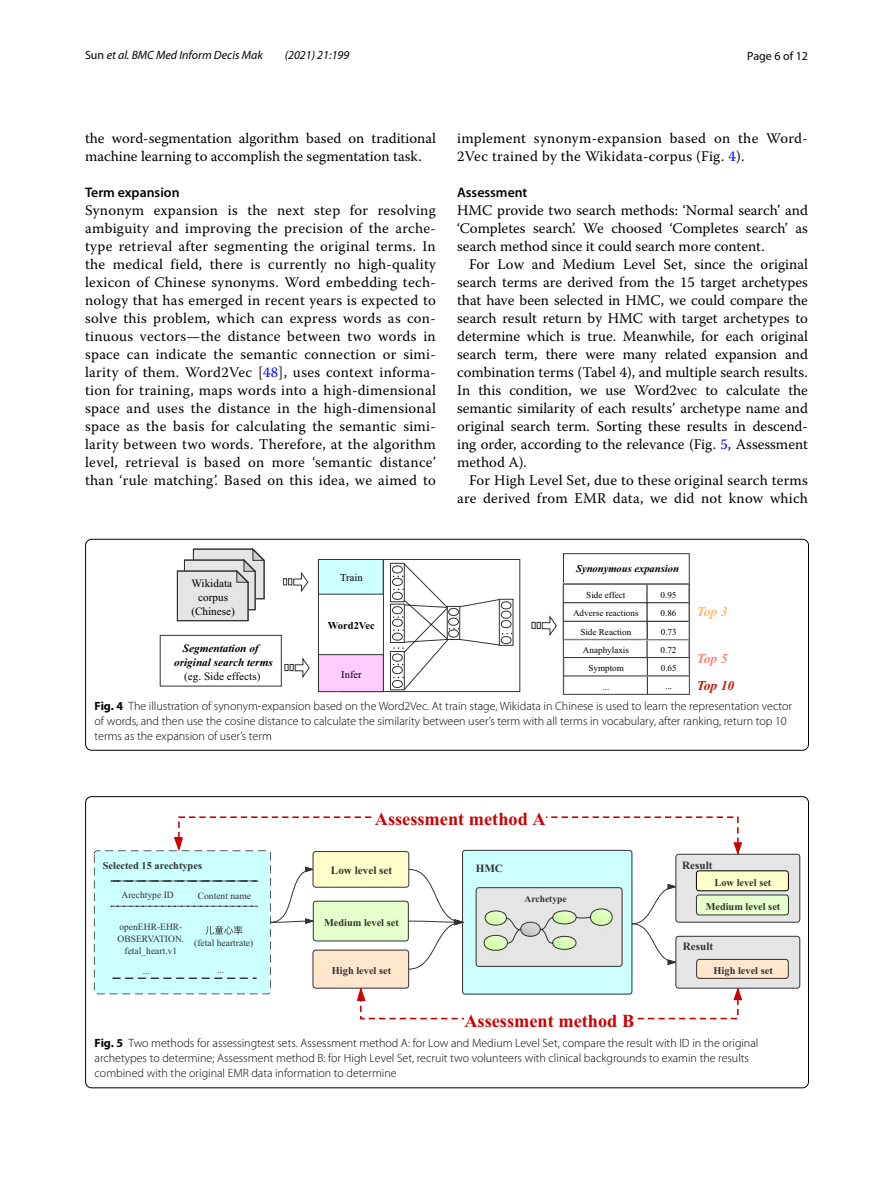
<style>
.page{position:relative;width:893px;height:1187px;background:#fff}
.page>*{position:absolute;margin:0;border:0;box-sizing:border-box;transform-origin:0 0}
.t1{font:18.3px "Times New Roman PS Bold MT4";color:#c00}
.t2{font:14.7px/18px "Warnock Pro";letter-spacing:.01em;color:#000;text-align:justify}
.t3{font:600 13.8px "Myriad Pro";color:#000}
.t4{font:13.5px "Times New Roman PS Bold Italic MT3";color:#c71500}
.t5{font:13.5px "Times New Roman PS Bold Italic MT3";color:#ffb564}
.t6{font:13.5px "Times New Roman PS Bold Italic MT3";color:#ff7e72}
.t7{font:300 12px/15px "Myriad Pro";color:#000}
.t8{font:italic 12px "Myriad Pro";color:#000}
.t9{font:12px "Myriad Pro";color:#000}
.t10{font:11.25px/14.1px "Times New Roman PSMT5";color:#000;text-align:center}
.t11{font:11.25px/14.1px "Times New Roman PS Bold Italic MT2";color:#000;text-align:center}
.t12{font:11.1px "Times New Roman PS Bold MT4";color:#323232}
.t13{font:10.5px "Times New Roman PS Bold Italic MT2";color:#000}
.t14{font:10.5px "Times New Roman PSMT5";color:#000}
.t15{font:10.5px "Times New Roman PS Bold MT5";color:#000}
.t16{font:10.35px "Times New Roman PS Bold MT4";color:#323232}
.t17{font:9.6px/12px "Times New Roman PSMT4";color:#323232;text-align:center}
.t18{font:9.6px "Times New Roman PS Bold MT4";color:#323232}
.t19{font:9.15px "Times New Roman PSMT5";color:#000}
.s1{font-style:normal}
.s2{color:#00f}
.s3{font-weight:700}
</style>
<div class="page">
<div style="left:342px;top:559px;width:178px;height:133px;background:#fff;border:1px solid #323232"></div>
<svg style="left:390px;top:563px;width:2px;height:39px"></svg>
<svg style="left:177px;top:548px;width:89px;height:73px;background:#d3d3d3"></svg>
<div style="left:160px;top:635px;width:122px;height:51px;border:1px solid #323232"></div>
<div style="left:563px;top:553px;width:127px;height:104px;background:#fff;border:1px solid #323232"></div>
<div style="left:563px;top:620px;width:84px;height:20px;background:#fff;border:1px solid #323232"></div>
<div style="left:647px;top:621px;width:43px;height:19px;background:#fff;border:1px solid #323232"></div>
<div style="left:563px;top:602px;width:84px;height:19px;background:#fff;border:1px solid #323232"></div>
<div style="left:647px;top:602px;width:42px;height:19px;background:#fff;border:1px solid #323232"></div>
<div style="left:563px;top:639px;width:85px;height:19px;background:#fff"></div>
<div style="left:647px;top:639px;width:42px;height:19px;background:#fff"></div>
<svg style="left:512px;top:599px;width:1px;height:46px"></svg>
<svg style="left:390px;top:603px;width:2px;height:39px"></svg>
<svg style="left:390px;top:651px;width:2px;height:39px"></svg>
<svg style="left:392px;top:563px;width:120px;height:127px"></svg>
<div style="left:318px;top:559px;width:66px;height:131px;background:#fff;border:1px solid #323232"></div>
<div style="left:318px;top:559px;width:66px;height:35px;background:#cff;border:1px solid #323232"></div>
<div style="left:318px;top:654px;width:66px;height:38px;background:#fcf;border:1px solid #323232"></div>
<svg style="left:283px;top:571px;width:26px;height:22px"></svg>
<svg style="left:285px;top:657px;width:25px;height:21px"></svg>
<svg style="left:532px;top:615px;width:25px;height:21px"></svg>
<div style="left:563px;top:657px;width:85px;height:19px;background:#fff;border:1px solid #323232"></div>
<div style="left:647px;top:657px;width:43px;height:19px;background:#fff;border:1px solid #323232"></div>
<div style="left:563px;top:583px;width:127px;height:93px;border:1px solid #a5a5a5"></div>
<div style="left:563px;top:583px;width:127px;height:57px;border:1px solid #cdcdcd"></div>
<div style="left:563px;top:583px;width:127px;height:112px;border:1px solid #555"></div>
<div style="left:85px;top:539px;width:724px;height:211px;border:1px solid #000;border-radius:6px"></div>
<svg style="left:94px;top:816px;width:706px;height:203px"></svg>
<p class="t8" style="left:85px;top:48px;width:179px"><span class="s1">Sun</span> et al. BMC Med Inform Decis Mak</p>
<p class="t8" style="left:285px;top:48px;width:66px">(2021) 21:199</p>
<p class="t9" style="left:747px;top:48px;width:62px">Page 6 of 12</p>
<p class="t2" style="left:85px;top:128px;width:352px">the word-segmentation algorithm based on traditional machine learning to accomplish the segmentation task.</p>
<p class="t3" style="left:85px;top:183px;width:96px">Term expansion</p>
<p class="t2" style="left:85px;top:200px;width:352px">Synonym expansion is the next step for resolving ambiguity and improving the precision of the arche&shy;type retrieval after segmenting the original terms. In the medical field, there is currently no high-quality lexicon of Chinese synonyms. Word embedding tech&shy;nology that has emerged in recent years is expected to solve this problem, which can express words as con&shy;tinuous vectors—the distance between two words in space can indicate the semantic connection or simi&shy;larity of them. Word2Vec [<span class="s2">48</span>], uses context informa&shy;tion for training, maps words into a high-dimensional space and uses the distance in the high-dimensional space as the basis for calculating the semantic simi&shy;larity between two words. Therefore, at the algorithm level, retrieval is based on more ‘semantic distance’ than ‘rule matching’. Based on this idea, we aimed to</p>
<p class="t2" style="left:457px;top:128px;width:352px">implement synonym-expansion based on the Word-<br>2Vec trained by the Wikidata-corpus (Fig. <span class="s2">4</span>).</p>
<p class="t3" style="left:457px;top:183px;width:72px">Assessment</p>
<p class="t2" style="left:457px;top:200px;width:352px">HMC provide two search methods: ‘Normal search’ and ‘Completes search’. We choosed ‘Completes search’ as search method since it could search more content.</p>
<p class="t2" style="left:457px;top:254px;width:352px;text-indent:12px">For Low and Medium Level Set, since the original search terms are derived from the 15 target archetypes that have been selected in HMC, we could compare the search result return by HMC with target archetypes to determine which is true. Meanwhile, for each original search term, there were many related expansion and combination terms (Tabel 4), and multiple search results.<br>In this condition, we use Word2vec to calculate the semantic similarity of each results’ archetype name and original search term. Sorting these results in descend&shy;ing order, according to the relevance (Fig. <span class="s2">5</span>, Assessment method A).</p>
<p class="t2" style="left:457px;top:470px;width:352px;text-align:right">For High Level Set, due to these original search terms are derived from EMR data, we did not know which</p>
<p class="t13" style="left:576px;top:560px;width:104px">Synonymous expansion</p>
<p class="t14" style="left:340px;top:570px;width:24px">Train</p>
<p class="t10" style="left:191px;top:576px;width:45px">Wikidata corpus (Chinese)</p>
<p class="t11" style="left:174px;top:641px;width:100px">Segmentation of original search terms</p>
<p class="t10" style="left:184px;top:669px;width:78px">(eg. Side effects)</p>
<p class="t19" style="left:586px;top:588px;width:41px">Side effect</p>
<p class="t19" style="left:660px;top:588px;width:17px">0.95</p>
<p class="t19" style="left:580px;top:625px;width:52px">Side Reaction</p>
<p class="t19" style="left:661px;top:625px;width:17px">0.73</p>
<p class="t5" style="left:697px;top:602px;width:32px">Top 3</p>
<p class="t6" style="left:697px;top:649px;width:32px">Top 5</p>
<p class="t4" style="left:697px;top:675px;width:39px">Top 10</p>
<p class="t7" style="left:95px;top:698px;width:699px"><span class="s3">Fig. 4</span> The illustration of synonym-expansion based on the Word2Vec. At train stage, Wikidata in Chinese is used to learn the representation vector of words, and then use the cosine distance to calculate the similarity between user’s term with all terms in vocabulary, after ranking, return top 10 terms as the expansion of user’s term</p>
<p class="t19" style="left:573px;top:607px;width:67px">Adverse reactions</p>
<p class="t19" style="left:661px;top:607px;width:17px">0.86</p>
<p class="t19" style="left:583px;top:643px;width:48px">Anaphylaxis</p>
<p class="t19" style="left:661px;top:644px;width:17px">0.72</p>
<p class="t15" style="left:328px;top:618px;width:48px">Word2Vec</p>
<p class="t19" style="left:588px;top:661px;width:37px">Symptom</p>
<p class="t19" style="left:661px;top:661px;width:17px">0.65</p>
<p class="t19" style="left:603px;top:680px;width:8px">...</p>
<p class="t19" style="left:665px;top:680px;width:8px">...</p>
<p class="t14" style="left:341px;top:667px;width:22px">Infer</p>
<p class="t1" style="left:375px;top:806px;width:172px">Assessment method A</p>
<p class="t16" style="left:103px;top:858px;width:101px">Selected 15 arechtypes</p>
<p class="t17" style="left:122px;top:888px;width:54px">Arechtype ID</p>
<p class="t17" style="left:118px;top:920px;width:68px">openEHR-EHR-<br>OBSERVATION. fetal_heart.v1</p>
<p class="t17" style="left:143px;top:964px;width:9px">...</p>
<p class="t17" style="left:198px;top:889px;width:55px">Content name</p>
<p class="t17" style="left:194px;top:936px;width:61px">(fetal heartrate)</p>
<p class="t17" style="left:217px;top:963px;width:9px">...</p>
<p class="t12" style="left:331px;top:862px;width:63px">Low level set</p>
<p class="t12" style="left:476px;top:860px;width:29px">HMC</p>
<p class="t16" style="left:324px;top:915px;width:76px">Medium level set</p>
<p class="t16" style="left:332px;top:963px;width:61px">High level set</p>
<p class="t18" style="left:525px;top:892px;width:44px">Archetype</p>
<p class="t12" style="left:682px;top:857px;width:32px">Result</p>
<p class="t16" style="left:714px;top:874px;width:58px">Low level set</p>
<p class="t16" style="left:706px;top:899px;width:76px">Medium level set</p>
<p class="t12" style="left:683px;top:938px;width:32px">Result</p>
<p class="t16" style="left:714px;top:963px;width:61px">High level set</p>
<p class="t1" style="left:464px;top:1007px;width:171px">Assessment method B</p>
<p class="t7" style="left:95px;top:1035px;width:665px"><span class="s3">Fig. 5</span> Two methods for assessingtest sets. Assessment method A: for Low and Medium Level Set, compare the result with ID in the original archetypes to determine; Assessment method B: for High Level Set, recruit two volunteers with clinical backgrounds to examin the results combined with the original EMR data information to determine</p>
</div>
